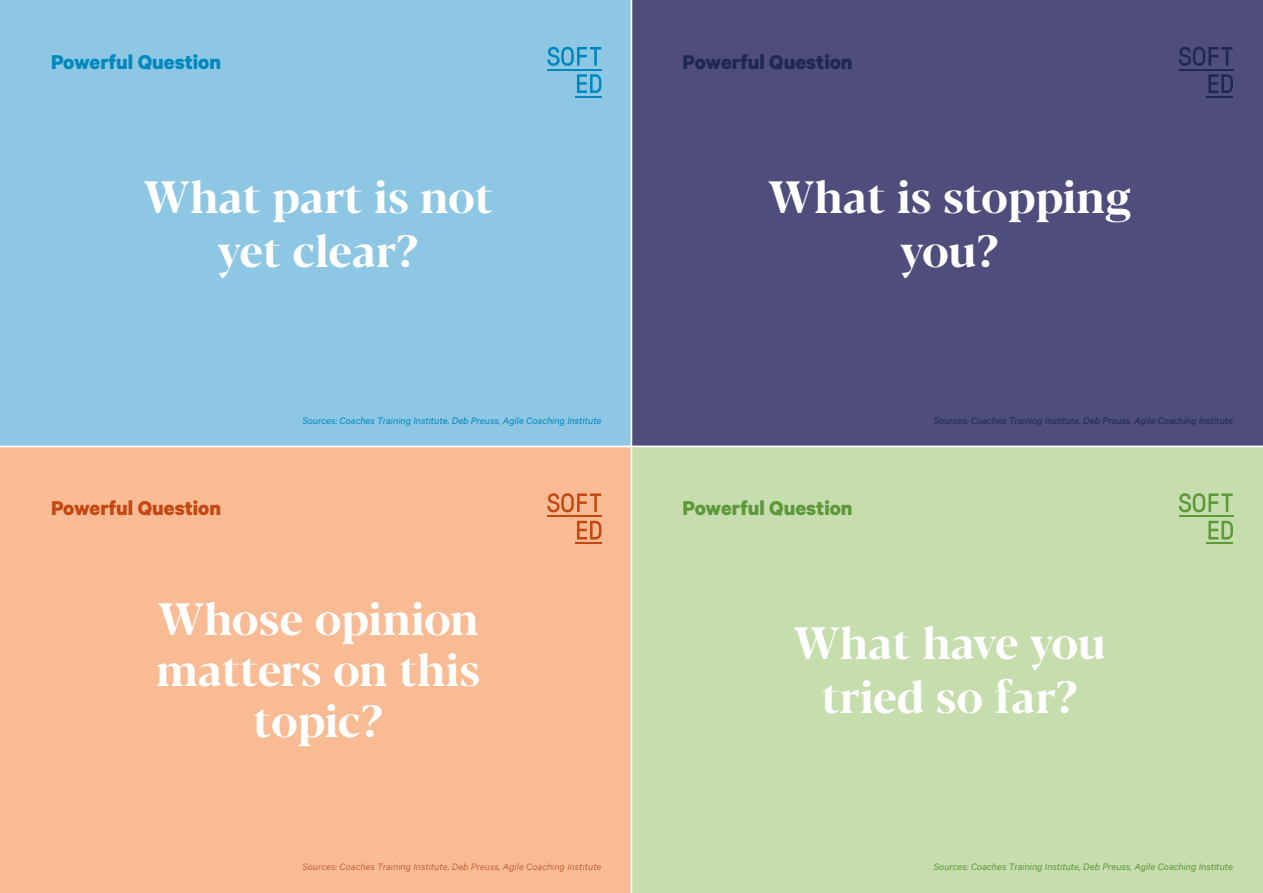
<style>
.page{position:relative;width:1263px;height:893px;background:#fff}
.page>*{position:absolute;margin:0;border:0;box-sizing:border-box;transform-origin:0 0}
.t1{font:700 45px/54px "Blacker Display";color:#fff;text-align:center}
.t2{font:700 22.5px "Calibre";color:#0088be}
.t3{font:700 22.5px "Calibre";color:#202851}
.t4{font:700 22.5px "Calibre";color:#c34811}
.t5{font:700 22.5px "Calibre";color:#5d983a}
.t6{font:italic 10.65px "Calibre";color:#0088be}
.t7{font:italic 10.65px "Calibre";color:#202851}
.t8{font:italic 10.65px "Calibre";color:#c34811}
.t9{font:italic 10.65px "Calibre";color:#5d983a}
</style>
<div class="page">
<div style="left:0;top:0;width:631px;height:446px;background:#8dc7e4"></div>
<div style="left:632px;top:0;width:631px;height:446px;background:#4e4d7b"></div>
<div style="left:0;top:447px;width:631px;height:446px;background:#f8bb94"></div>
<div style="left:632px;top:447px;width:631px;height:446px;background:#c6ddae"></div>
<hr style="left:547px;top:69px;width:54px;height:1px;background:#0088be">
<hr style="left:575px;top:96px;width:26px;height:2px;background:#0088be">
<svg style="left:547px;top:47px;width:54px;height:19px"></svg>
<svg style="left:577px;top:74px;width:24px;height:19px"></svg>
<hr style="left:1179px;top:69px;width:54px;height:1px;background:#202851">
<hr style="left:1207px;top:96px;width:26px;height:2px;background:#202851">
<svg style="left:1179px;top:47px;width:54px;height:19px"></svg>
<svg style="left:1208px;top:74px;width:25px;height:19px"></svg>
<hr style="left:547px;top:515px;width:54px;height:2px;background:#c34811">
<hr style="left:575px;top:542px;width:26px;height:2px;background:#c34811">
<svg style="left:547px;top:493px;width:54px;height:19px"></svg>
<svg style="left:577px;top:521px;width:24px;height:18px"></svg>
<hr style="left:1179px;top:515px;width:54px;height:2px;background:#5d9839">
<hr style="left:1207px;top:542px;width:26px;height:2px;background:#5d9839">
<svg style="left:1179px;top:493px;width:54px;height:19px"></svg>
<svg style="left:1208px;top:521px;width:25px;height:18px"></svg>
<p class="t2" style="left:51px;top:48px;width:172px">Powerful Question</p>
<p class="t3" style="left:682px;top:48px;width:172px">Powerful Question</p>
<p class="t1" style="left:143px;top:173px;width:351px">What part is not yet clear?</p>
<p class="t1" style="left:768px;top:173px;width:365px">What is stopping you?</p>
<p class="t6" style="left:302px;top:414px;width:301px">Sources: Coaches Training Institute, Deb Preuss, Agile Coaching Institute</p>
<p class="t7" style="left:934px;top:414px;width:301px">Sources: Coaches Training Institute, Deb Preuss, Agile Coaching Institute</p>
<p class="t4" style="left:51px;top:494px;width:172px">Powerful Question</p>
<p class="t5" style="left:682px;top:494px;width:172px">Powerful Question</p>
<p class="t1" style="left:156px;top:596px;width:326px;line-height:51px">Whose opinion matters on this topic?</p>
<p class="t1" style="left:793px;top:618px;width:314px">What have you tried so far?</p>
<p class="t8" style="left:302px;top:861px;width:301px">Sources: Coaches Training Institute, Deb Preuss, Agile Coaching Institute</p>
<p class="t9" style="left:934px;top:861px;width:301px">Sources: Coaches Training Institute, Deb Preuss, Agile Coaching Institute</p>
</div>
